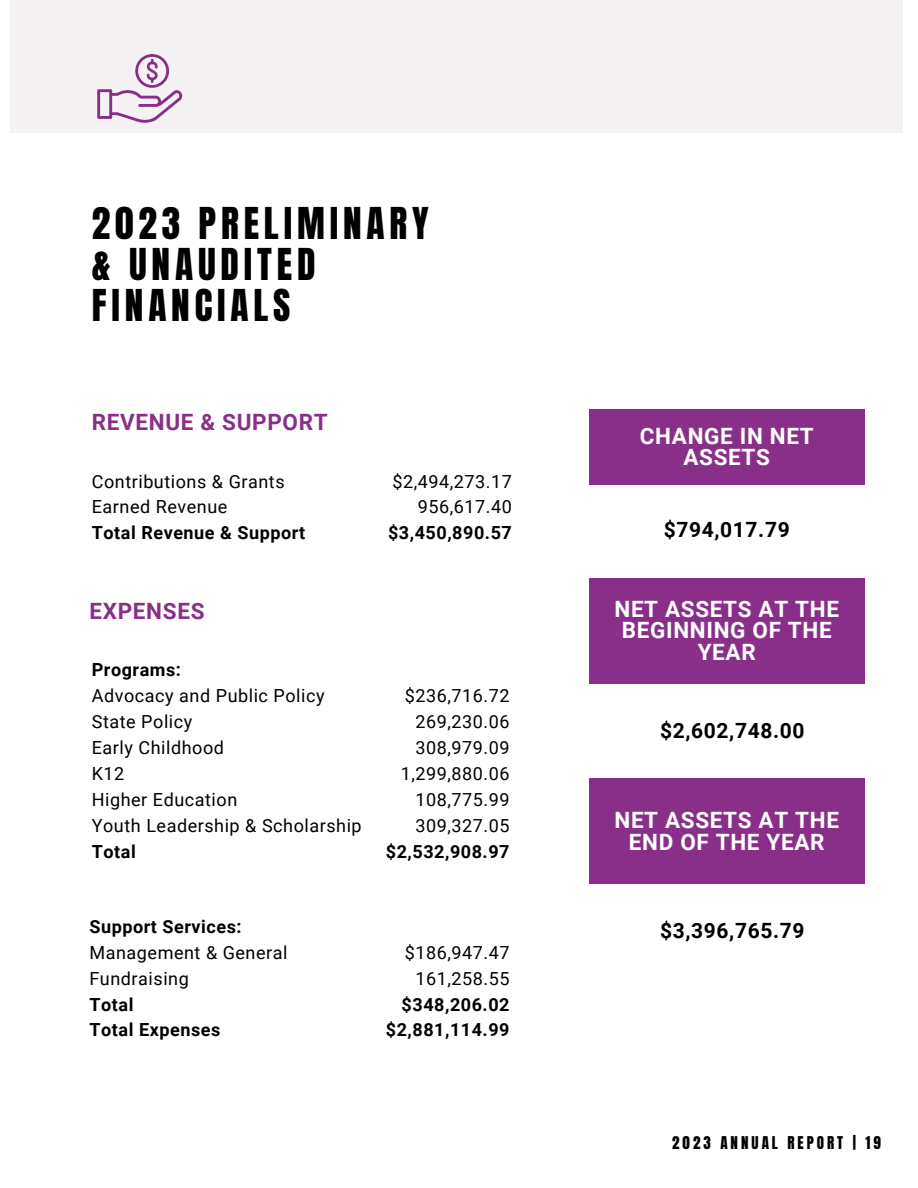
<style>
.page{position:relative;width:918px;height:1188px;background:#fff}
.page>*{position:absolute;margin:0;border:0;box-sizing:border-box;transform-origin:0 0}
.t1{font:37.35px/41.2px "Anton";letter-spacing:.13em;color:#000001}
.t2{font:700 22.5px/21.3px "Roboto";letter-spacing:.03em;color:#fff;text-align:center}
.t3{font:700 22.5px "Roboto";letter-spacing:.03em;color:#8a2f89}
.t4{font:700 21px "Roboto";letter-spacing:.03em;color:#000}
.t5{font:18px/25.8px "Roboto";letter-spacing:.03em;color:#000}
.t6{font:700 18px/25.8px "Roboto";letter-spacing:.03em;color:#000}
.t7{font:15px "Anton";letter-spacing:.2em;color:#000001}
</style>
<div class="page">
<div style="left:10px;top:0;width:892px;height:133px;background:#f4f2f2"></div>
<svg style="left:97px;top:54px;width:86px;height:69px"></svg>
<div style="left:589px;top:409px;width:275px;height:75px;background:#8a2f89"></div>
<div style="left:589px;top:579px;width:275px;height:105px;background:#8a2f89"></div>
<div style="left:589px;top:779px;width:275px;height:105px;background:#8a2f89"></div>
<h1 class="t1" style="left:92px;top:203px;width:338px">2023 PRELIMINARY &amp; UNAUDITED<br>FINANCIALS</h1>
<p class="t3" style="left:92px;top:409px;width:237px">REVENUE &amp; SUPPORT</p>
<p class="t5" style="left:92px;top:469px;width:194px">Contributions &amp; Grants<br>Earned Revenue</p>
<p class="t6" style="left:92px;top:520px;width:215px">Total Revenue &amp; Support</p>
<p class="t3" style="left:89px;top:598px;width:117px">EXPENSES</p>
<p class="t6" style="left:92px;top:657px;width:91px">Programs:</p>
<p class="t5" style="left:92px;top:683px;width:271px">Advocacy and Public Policy<br>State Policy<br>Early Childhood<br>K12<br>Higher Education<br>Youth Leadership &amp; Scholarship</p>
<p class="t6" style="left:92px;top:839px;width:46px">Total</p>
<p class="t6" style="left:89px;top:914px;width:154px">Support Services:</p>
<p class="t5" style="left:89px;top:940px;width:200px">Management &amp; General<br>Fundraising</p>
<p class="t6" style="left:89px;top:991px;width:132px">Total<br>Total Expenses</p>
<p class="t5" style="left:392px;top:469px;width:121px;text-align:right">$2,494,273.17<br>956,617.40</p>
<p class="t6" style="left:388px;top:520px;width:125px">$3,450,890.57</p>
<p class="t5" style="left:401px;top:683px;width:110px;text-align:right">$236,716.72<br>269,230.06<br>308,979.09<br>1,299,880.06<br>108,775.99<br>309,327.05</p>
<p class="t6" style="left:386px;top:839px;width:125px">$2,532,908.97</p>
<p class="t5" style="left:405px;top:940px;width:106px;text-align:center">$186,947.47<br>161,258.55</p>
<p class="t6" style="left:386px;top:991px;width:125px;text-align:right">$348,206.02 $2,881,114.99</p>
<p class="t2" style="left:640px;top:425px;width:175px">CHANGE IN NET<br>ASSETS</p>
<p class="t4" style="left:664px;top:518px;width:127px">$794,017.79</p>
<p class="t2" style="left:614px;top:599px;width:226px">NET ASSETS AT THE<br>BEGINNING OF THE<br>YEAR</p>
<p class="t4" style="left:660px;top:718px;width:146px">$2,602,748.00</p>
<p class="t2" style="left:614px;top:810px;width:226px">NET ASSETS AT THE<br>END OF THE YEAR</p>
<p class="t4" style="left:660px;top:918px;width:146px">$3,396,765.79</p>
<p class="t7" style="left:672px;top:1132px;width:210px">2023 ANNUAL REPORT | 19</p>
</div>
